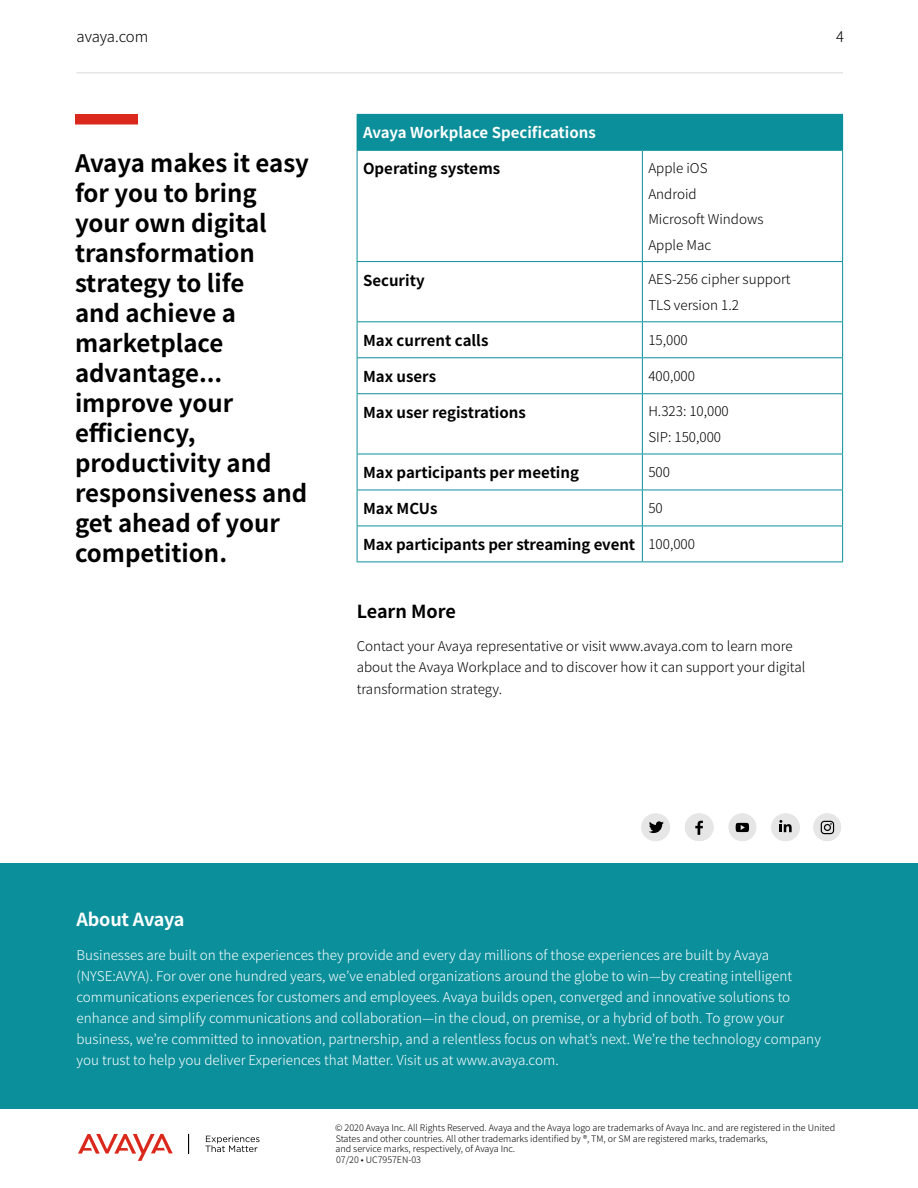
<style>
.page{position:relative;width:918px;height:1188px;background:#fff}
.page>*{position:absolute;margin:0;border:0;box-sizing:border-box;transform-origin:0 0}
.t1{font:700 24px/30px "Noto Sans CJ Kjp";color:#000}
.t2{font:700 18px "Noto Sans CJ Kjp";letter-spacing:-.01em;color:#fff}
.t3{font:700 18px "Noto Sans CJ Kjp";color:#000}
.t4{font:700 15px "Noto Sans CJ Kjp";color:#000}
.t5{font:700 15px "Noto Sans CJ Kjp";color:#fff}
.t6{font:300 15px "Noto Sans CJ Kjp";letter-spacing:-.01em;color:#000}
.t7{font:300 14.7px "Noto Sans CJ Kjp";color:#000}
.t8{font:300 13.5px/21px "Noto Sans CJ Kjp";color:#fff}
.t9{font:300 13.5px/25.5px "Noto Sans CJ Kjp";color:#000}
.t10{font:300 9px/10.5px "Noto Sans CJ Kjp";color:#000}
.s1{font-weight:300;font-size:13.5px}
</style>
<div class="page">
<div style="left:357px;top:114px;width:486px;height:36px;background:#0a8f9b"></div>
<hr style="left:357px;top:150px;width:285px;height:1px;background:#0a8f9b">
<hr style="left:357px;top:151px;width:1px;height:110px;background:#0a8f9b">
<hr style="left:642px;top:150px;width:201px;height:1px;background:#0a8f9b">
<hr style="left:642px;top:151px;width:1px;height:110px;background:#0a8f9b">
<hr style="left:842px;top:151px;width:1px;height:110px;background:#0a8f9b">
<hr style="left:357px;top:261px;width:285px;height:1px;background:#0a8f9b">
<hr style="left:357px;top:262px;width:1px;height:59px;background:#0a8f9b">
<hr style="left:642px;top:261px;width:201px;height:1px;background:#0a8f9b">
<hr style="left:642px;top:262px;width:1px;height:59px;background:#0a8f9b">
<hr style="left:842px;top:262px;width:1px;height:59px;background:#0a8f9b">
<hr style="left:357px;top:321px;width:285px;height:1px;background:#0a8f9b">
<hr style="left:357px;top:322px;width:1px;height:35px;background:#0a8f9b">
<hr style="left:642px;top:321px;width:201px;height:1px;background:#0a8f9b">
<hr style="left:642px;top:322px;width:1px;height:35px;background:#0a8f9b">
<hr style="left:842px;top:322px;width:1px;height:35px;background:#0a8f9b">
<hr style="left:357px;top:357px;width:285px;height:1px;background:#0a8f9b">
<hr style="left:357px;top:358px;width:1px;height:35px;background:#0a8f9b">
<hr style="left:642px;top:357px;width:201px;height:1px;background:#0a8f9b">
<hr style="left:642px;top:358px;width:1px;height:35px;background:#0a8f9b">
<hr style="left:842px;top:358px;width:1px;height:35px;background:#0a8f9b">
<hr style="left:357px;top:393px;width:285px;height:1px;background:#0a8f9b">
<hr style="left:357px;top:394px;width:1px;height:60px;background:#0a8f9b">
<hr style="left:642px;top:393px;width:201px;height:1px;background:#0a8f9b">
<hr style="left:642px;top:394px;width:1px;height:60px;background:#0a8f9b">
<hr style="left:842px;top:394px;width:1px;height:60px;background:#0a8f9b">
<hr style="left:357px;top:454px;width:285px;height:1px;background:#0a8f9b">
<hr style="left:357px;top:454px;width:1px;height:36px;background:#0a8f9b">
<hr style="left:642px;top:454px;width:201px;height:1px;background:#0a8f9b">
<hr style="left:642px;top:454px;width:1px;height:36px;background:#0a8f9b">
<hr style="left:842px;top:454px;width:1px;height:36px;background:#0a8f9b">
<hr style="left:357px;top:490px;width:285px;height:1px;background:#0a8f9b">
<hr style="left:357px;top:490px;width:1px;height:36px;background:#0a8f9b">
<hr style="left:642px;top:490px;width:201px;height:1px;background:#0a8f9b">
<hr style="left:642px;top:490px;width:1px;height:36px;background:#0a8f9b">
<hr style="left:842px;top:490px;width:1px;height:36px;background:#0a8f9b">
<hr style="left:357px;top:526px;width:285px;height:1px;background:#0a8f9b">
<hr style="left:357px;top:526px;width:1px;height:36px;background:#0a8f9b">
<hr style="left:642px;top:526px;width:201px;height:1px;background:#0a8f9b">
<hr style="left:642px;top:526px;width:1px;height:36px;background:#0a8f9b">
<hr style="left:842px;top:526px;width:1px;height:36px;background:#0a8f9b">
<hr style="left:357px;top:562px;width:285px;height:1px;background:#0a8f9b">
<hr style="left:642px;top:562px;width:201px;height:1px;background:#0a8f9b">
<div style="left:75px;top:114px;width:63px;height:10px;background:#da291c"></div>
<hr style="left:77px;top:72px;width:766px;height:1px;background:#e6e6e6">
<svg style="left:78px;top:1134px;width:95px;height:27px"></svg>
<svg style="left:205px;top:1136px;width:55px;height:16px"></svg>
<svg style="left:188px;top:1134px;width:1px;height:19px"></svg>
<div style="left:0;top:863px;width:918px;height:245px;background:#0a8f9b"></div>
<svg style="left:641px;top:813px;width:29px;height:28px"></svg>
<svg style="left:685px;top:813px;width:29px;height:28px"></svg>
<svg style="left:771px;top:813px;width:29px;height:28px"></svg>
<div style="left:728px;top:813px;width:29px;height:28px;background:#e6e6e6;border-radius:50%"></div>
<svg style="left:736px;top:823px;width:13px;height:9px"></svg>
<div style="left:813px;top:813px;width:28px;height:28px;background:#e6e6e6;border-radius:50%"></div>
<svg style="left:821px;top:821px;width:13px;height:13px"></svg>
<p class="t6" style="left:77px;top:28px;width:73px">avaya.com</p>
<p class="t7" style="left:836px;top:28px;width:9px">4</p>
<h1 class="t1" style="left:75px;top:149px;width:235px">Avaya makes it easy for you to bring your own digital transformation strategy to life<br>and achieve a marketplace advantage... improve your efficiency, productivity and responsiveness and get ahead of your competition.</h1>
<p class="t5" style="left:363px;top:124px;width:234px">Avaya Workplace Specifications</p>
<p class="t4" style="left:363px;top:160px;width:139px">Operating systems</p>
<p class="t9" style="left:648px;top:156px;width:117px">Apple iOS<br>Android<br>Microsoft Windows<br>Apple Mac</p>
<p class="t4" style="left:363px;top:272px;width:63px">Security</p>
<p class="t9" style="left:648px;top:267px;width:144px">AES-256 cipher support<br>TLS version 1.2</p>
<p class="t4" style="left:363px;top:332px;width:127px">Max current calls</p>
<p class="t9" style="left:648px;top:327px;width:41px">15,000</p>
<p class="t4" style="left:363px;top:368px;width:75px">Max users</p>
<p class="t9" style="left:648px;top:363px;width:48px">400,000</p>
<p class="t4" style="left:363px;top:404px;width:164px">Max user registrations</p>
<p class="t9" style="left:648px;top:399px;width:82px">H.323: 10,000<br>SIP: 150,000</p>
<p class="t4" style="left:363px;top:464px;width:218px">Max participants per meeting</p>
<p class="t9" style="left:648px;top:459px;width:23px">500</p>
<p class="t4" style="left:363px;top:500px;width:76px">Max MCUs</p>
<p class="t9" style="left:648px;top:495px;width:16px">50</p>
<p class="t4" style="left:363px;top:536px;width:334px">Max participants per streaming event <span class="s1">100,000</span></p>
<h2 class="t3" style="left:357px;top:602px;width:101px">Learn More</h2>
<p class="t9" style="left:357px;top:636px;width:450px;line-height:21px">Contact your Avaya representative or visit www.avaya.com to learn more about the Avaya Workplace and to discover how it can support your digital transformation strategy.</p>
<h2 class="t2" style="left:76px;top:909px;width:110px">About Avaya</h2>
<p class="t8" style="left:76px;top:945px;width:746px">Businesses are built on the experiences they provide and every day millions of those experiences are built by Avaya (NYSE:AVYA). For over one hundred years, we’ve enabled organizations around the globe to win—by creating intelligent communications experiences for customers and employees. Avaya builds open, converged and innovative solutions to enhance and simplify communications and collaboration—in the cloud, on premise, or a hybrid of both. To grow your business, we’re committed to innovation, partnership, and a relentless focus on what’s next. We’re the technology company you trust to help you deliver Experiences that Matter. Visit us at www.avaya.com.</p>
<p class="t10" style="left:335px;top:1123px;width:501px">© 2020 Avaya Inc. All Rights Reserved. Avaya and the Avaya logo are trademarks of Avaya Inc. and are registered in the United States and other countries. All other trademarks identified by ®, TM, or SM are registered marks, trademarks,<br>and service marks, respectively, of Avaya Inc.<br>07/20 • UC7957EN-03</p>
</div>
